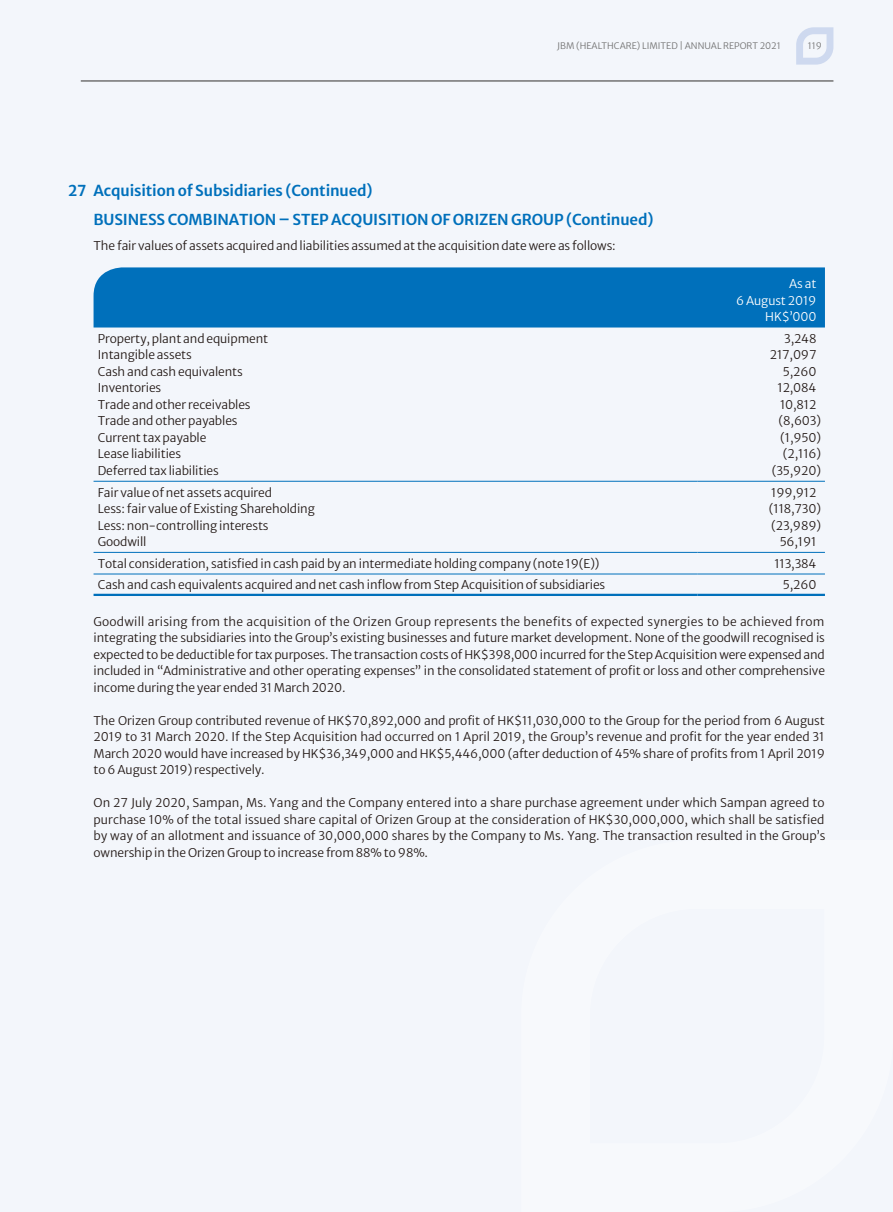
<style>
.page{position:relative;width:893px;height:1212px;background:#f3f6fb}
.page>*{position:absolute;margin:0;border:0;box-sizing:border-box;transform-origin:0 0}
.t1{font:600 15px/29.2px "Merriweather Sans";letter-spacing:-.01em;color:#0070bb}
.t2{font:300 12px/16.5px "Merriweather Sans";letter-spacing:-.01em;color:#231916;text-align:justify}
.t3{font:300 12px/16.5px "Merriweather Sans";letter-spacing:-.01em;color:#fff;text-align:right}
.t4{font:300 9px "Merriweather Sans";color:#727272}
</style>
<div class="page">
<hr style="left:81px;top:80px;width:752px;height:2px;background:#727272">
<svg style="left:796px;top:27px;width:37px;height:38px"></svg>
<div style="left:94px;top:267px;width:731px;height:60px;background:#0070bb"></div>
<hr style="left:94px;top:481px;width:603px;height:1px;background:#0070bb">
<hr style="left:697px;top:481px;width:128px;height:1px;background:#0070bb">
<hr style="left:94px;top:552px;width:603px;height:1px;background:#0070bb">
<hr style="left:697px;top:552px;width:128px;height:1px;background:#0070bb">
<hr style="left:94px;top:574px;width:603px;height:1px;background:#0070bb">
<hr style="left:697px;top:574px;width:128px;height:1px;background:#0070bb">
<hr style="left:94px;top:594px;width:603px;height:2px;background:#0070bb">
<hr style="left:697px;top:594px;width:128px;height:2px;background:#0070bb">
<p class="t4" style="left:557px;top:38px;width:225px">JBM (HEALTHCARE) LIMITED | ANNUAL REPORT 2021</p>
<p class="t4" style="left:808px;top:38px;width:16px">119</p>
<p class="t1" style="left:94px;top:174px;width:561px;text-indent:-26px">27 ACQUISITION OF SUBSIDIARIES (CONTINUED)<br>BUSINESS COMBINATION – STEPACQU ISITION OF ORIZEN GROUP (CONTINUED)</p>
<p class="t2" style="left:94px;top:236px;width:524px">The fair values of assets acquired and liabilities assumed at the acquisition date were as follows:</p>
<p class="t3" style="left:736px;top:274px;width:82px">As at<br>6 August 2019<br>HK$’000</p>
<p class="t2" style="left:98px;top:329px;width:172px">Property, plant and equipment</p>
<p class="t2" style="left:784px;top:329px;width:34px">3,248</p>
<p class="t2" style="left:98px;top:345px;width:95px">Intangible assets</p>
<p class="t2" style="left:770px;top:345px;width:48px">217,097</p>
<p class="t2" style="left:98px;top:362px;width:147px">Cash and cash equivalents</p>
<p class="t2" style="left:783px;top:362px;width:35px">5,260</p>
<p class="t2" style="left:98px;top:378px;width:65px">Inventories</p>
<p class="t2" style="left:777px;top:378px;width:40px">12,084</p>
<p class="t2" style="left:98px;top:395px;width:154px">Trade and other receivables</p>
<p class="t2" style="left:780px;top:395px;width:38px">10,812</p>
<p class="t2" style="left:98px;top:411px;width:141px">Trade and other payables</p>
<p class="t2" style="left:779px;top:411px;width:44px">(8,603)</p>
<p class="t2" style="left:98px;top:428px;width:110px">Current tax payable</p>
<p class="t2" style="left:780px;top:428px;width:42px">(1,950)</p>
<p class="t2" style="left:98px;top:444px;width:85px">Lease liabilities</p>
<p class="t2" style="left:783px;top:444px;width:40px">(2,116)</p>
<p class="t2" style="left:98px;top:461px;width:122px">Deferred tax liabilities</p>
<p class="t2" style="left:772px;top:461px;width:51px">(35,920)</p>
<p class="t2" style="left:98px;top:483px;width:176px">Fair value of net assets acquired</p>
<p class="t2" style="left:771px;top:483px;width:47px">199,912</p>
<p class="t2" style="left:98px;top:499px;width:219px">Less: fair value of Existing Shareholding</p>
<p class="t2" style="left:769px;top:499px;width:54px">(118,730)</p>
<p class="t2" style="left:98px;top:516px;width:172px">Less: non-controlling interests</p>
<p class="t2" style="left:771px;top:516px;width:51px">(23,989)</p>
<p class="t2" style="left:98px;top:532px;width:50px">Goodwill</p>
<p class="t2" style="left:780px;top:532px;width:38px">56,191</p>
<p class="t2" style="left:98px;top:554px;width:503px">Total consideration, satisfied in cash paid by an intermediate holding company (note 19(E))</p>
<p class="t2" style="left:774px;top:554px;width:43px">113,384</p>
<p class="t2" style="left:98px;top:575px;width:509px">Cash and cash equivalents acquired and net cash inflow from Step Acquisition of subsidiaries</p>
<p class="t2" style="left:783px;top:575px;width:35px">5,260</p>
<p class="t2" style="left:94px;top:612px;width:733px">Goodwill arising from the acquisition of the Orizen Group represents the benefits of expected synergies to be achieved from integrating the subsidiaries into the Group’s existing businesses and future market development. None of the goodwill recognised is expected to be deductible for tax purposes. The transaction costs of HK$398,000 incurred for the Step Acquisition were expensed and included in “Administrative and other operating expenses” in the consolidated statement of profit or loss and other comprehensive income during the year ended 31 March 2020.</p>
<p class="t2" style="left:94px;top:711px;width:733px">The Orizen Group contributed revenue of HK$70,892,000 and profit of HK$11,030,000 to the Group for the period from 6 August 2019 to 31 March 2020. If the Step Acquisition had occurred on 1 April 2019, the Group’s revenue and profit for the year ended 31<br>March 2020 would have increased by HK$36,349,000 and HK$5,446,000 (after deduction of 45% share of profits from 1 April 2019 to 6 August 2019) respectively.</p>
<p class="t2" style="left:94px;top:793px;width:733px">On 27 July 2020, Sampan, Ms. Yang and the Company entered into a share purchase agreement under which Sampan agreed to purchase 10% of the total issued share capital of Orizen Group at the consideration of HK$30,000,000, which shall be satisfied by way of an allotment and issuance of 30,000,000 shares by the Company to Ms. Yang. The transaction resulted in the Group’s ownership in the Orizen Group to increase from 88% to 98%.</p>
</div>
